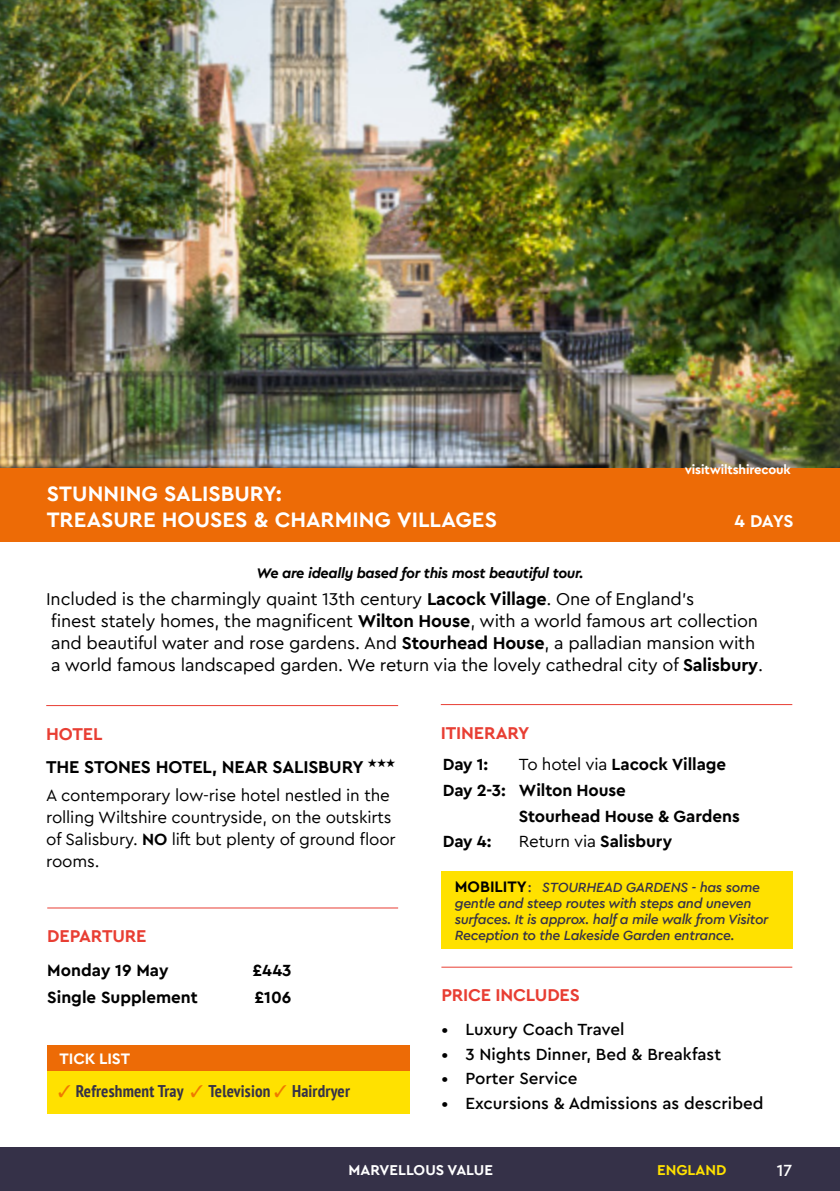
<style>
.page{position:relative;width:840px;height:1191px;background:#fff}
.page>*{position:absolute;margin:0;border:0;box-sizing:border-box;transform-origin:0 0}
.TOUR_destination{font:700 22px/26.4px "Cera Pro Macmillan";color:#fff}
.TOUR_COPY{font:18px "Cera Pro Macmillan";letter-spacing:-.01em;color:#000}
.ORANGE_HEADINGS{font:700 18px "Cera Pro Macmillan";letter-spacing:-.01em;color:#e83e33}
.Web_address_Hotel{font:700 18px "Cera Pro Macmillan";letter-spacing:-.01em;color:#000}
.TOUR_destination-2{font:700 18px "Cera Pro Macmillan";color:#fff}
.Hotel_copy{font:17px/22px "Cera Pro Macmillan";letter-spacing:-.01em;color:#000}
.t1{font:500 17px "Cera Pro Macmillan";color:#000}
.ITINERARY_copy{font:700 17px "Cera Pro Macmillan";letter-spacing:-.005em;color:#000}
.Tick_list_copy{font:700 condensed 17px "PT Sans";letter-spacing:.01em;color:#353148}
.DEPARTURE_COST_Copy{font:700 17px "Cera Pro Macmillan";color:#000}
.ITINERARY_copy-2{font:17px "Cera Pro Macmillan";letter-spacing:-.01em;color:#000}
.t2{font:500 17px "Cera Pro Macmillan";color:#fff}
.Tick_list_heading{font:700 16px "Cera Pro Macmillan";letter-spacing:-.01em;color:#fff}
.t3{font:700 16px "Cera Pro Macmillan";color:#000}
.Bottom_line_right{font:700 15px "Cera Pro Macmillan";color:#fff}
.Bottom_line_right-2{font:700 15px "Cera Pro Macmillan";color:#ffe100}
.TOUR_COPY-2{font:italic 700 14.6px "Cera Pro Macmillan";letter-spacing:-.02em;color:#000}
.Mobility_with_dashes{font:italic 500 14px/16px "Cera Pro Macmillan";letter-spacing:-.02em;color:#353148}
.WELCOME_PAGE_COPY{font:700 13px "Cera Pro Macmillan";letter-spacing:-.01em;color:#fff}
.s1{font-weight:700}
.s2{color:#ef7900}
.s3{font-weight:400}
.s4{font-style:normal}
</style>
<div class="page">
<div style="left:0;top:1147px;width:839px;height:44px;background:#353148"></div>
<img style="left:1px;top:0;width:838px;height:468px">
<div style="left:0;top:468px;width:839px;height:74px;background:#ed6b06"></div>
<hr style="left:46px;top:705px;width:352px;height:1px;background:#e83e33">
<hr style="left:47px;top:907px;width:351px;height:1px;background:#e83e33">
<hr style="left:440px;top:704px;width:351px;height:1px;background:#e83e33">
<hr style="left:441px;top:966px;width:350px;height:1px;background:#e83e33">
<div style="left:47px;top:1071px;width:362px;height:43px;background:#ffe100"></div>
<div style="left:47px;top:1045px;width:362px;height:26px;background:#ed6b06"></div>
<div style="left:441px;top:871px;width:351px;height:78px;background:#ffe100"></div>
<p class="TOUR_destination" style="left:47px;top:478px;width:451px">STUNNING SALISBURY:<br>TREASURE HOUSES &amp; CHARMING VILLAGES</p>
<p class="WELCOME_PAGE_COPY" style="left:684px;top:460px;width:108px">visitwiltshirecouk</p>
<p class="TOUR_destination-2" style="left:734px;top:507px;width:61px">4 DAYS</p>
<p class="TOUR_COPY-2" style="left:256px;top:561px;width:328px">We are ideally based for this most beautiful tour.</p>
<p class="TOUR_COPY" style="left:46px;top:585px;width:649px">Included is the charmingly quaint 13th century <span class="s1">Lacock Village</span>. One of England’s</p>
<p class="TOUR_COPY" style="left:51px;top:607px;width:708px">finest stately homes, the magnificent <span class="s1">Wilton House</span>, with a world famous art collection</p>
<p class="TOUR_COPY" style="left:51px;top:629px;width:705px">and beautiful water and rose gardens. And <span class="s1">Stourhead House</span>, a palladian mansion with</p>
<p class="TOUR_COPY" style="left:51px;top:651px;width:713px">a world famous landscaped garden. We return via the lovely cathedral city of <span class="s1">Salisbury</span>.</p>
<p class="ORANGE_HEADINGS" style="left:46px;top:719px;width:58px">HOTEL</p>
<p class="Web_address_Hotel" style="left:46px;top:753px;width:351px">THE STONES HOTEL, NEAR SALISBURY ★★★</p>
<p class="Hotel_copy" style="left:46px;top:782px;width:351px">A contemporary low-rise hotel nestled in the rolling Wiltshire countryside, on the outskirts of Salisbury. <span class="s1">NO</span> lift but plenty of ground floor rooms.</p>
<p class="ORANGE_HEADINGS" style="left:47px;top:922px;width:101px">DEPARTURE</p>
<p class="DEPARTURE_COST_Copy" style="left:47px;top:956px;width:123px">Monday 19 May</p>
<p class="DEPARTURE_COST_Copy" style="left:252px;top:956px;width:40px">£443</p>
<p class="DEPARTURE_COST_Copy" style="left:47px;top:984px;width:152px">Single Supplement</p>
<p class="DEPARTURE_COST_Copy" style="left:254px;top:984px;width:38px">£106</p>
<p class="Tick_list_heading" style="left:60px;top:1046px;width:72px">TICK LIST</p>
<p class="Tick_list_copy" style="left:58px;top:1080px;width:293px"><span class="s2">✓</span> Refreshment Tray <span class="s2">✓</span> Television <span class="s2">✓</span> Hairdryer</p>
<p class="ORANGE_HEADINGS" style="left:440px;top:718px;width:90px">ITINERARY</p>
<p class="ITINERARY_copy" style="left:442px;top:751px;width:47px">Day 1:</p>
<p class="ITINERARY_copy" style="left:518px;top:751px;width:209px"><span class="s3">To hotel via</span> Lacock Village</p>
<p class="ITINERARY_copy" style="left:442px;top:776px;width:184px">Day 2-3: Wilton House</p>
<p class="ITINERARY_copy" style="left:518px;top:802px;width:222px">Stourhead House &amp; Gardens</p>
<p class="ITINERARY_copy" style="left:442px;top:828px;width:50px">Day 4:</p>
<p class="ITINERARY_copy-2" style="left:518px;top:828px;width:155px">Return via <span class="s1">Salisbury</span></p>
<p class="Mobility_with_dashes" style="left:454px;top:877px;width:315px;text-indent:73px"><span class="s4">:</span> STOURHEAD GARDENS - has some gentle and steep routes with steps and uneven surfaces. It is approx. half a mile walk from Visitor Reception to the Lakeside Garden entrance.</p>
<p class="t3" style="left:454px;top:874px;width:74px">MOBILITY</p>
<p class="ORANGE_HEADINGS" style="left:441px;top:981px;width:140px">PRICE INCLUDES</p>
<p class="t1" style="left:441px;top:1016px;width:184px">• Luxury Coach Travel</p>
<p class="t1" style="left:441px;top:1041px;width:281px">• 3 Nights Dinner, Bed &amp; Breakfast</p>
<p class="t1" style="left:441px;top:1065px;width:137px">• Porter Service</p>
<p class="t1" style="left:441px;top:1090px;width:323px">• Excursions &amp; Admissions as described</p>
<p class="Bottom_line_right" style="left:348px;top:1158px;width:146px">MARVELLOUS VALUE</p>
<p class="Bottom_line_right-2" style="left:656px;top:1158px;width:71px">ENGLAND</p>
<p class="t2" style="left:776px;top:1157px;width:17px">17</p>
</div>
